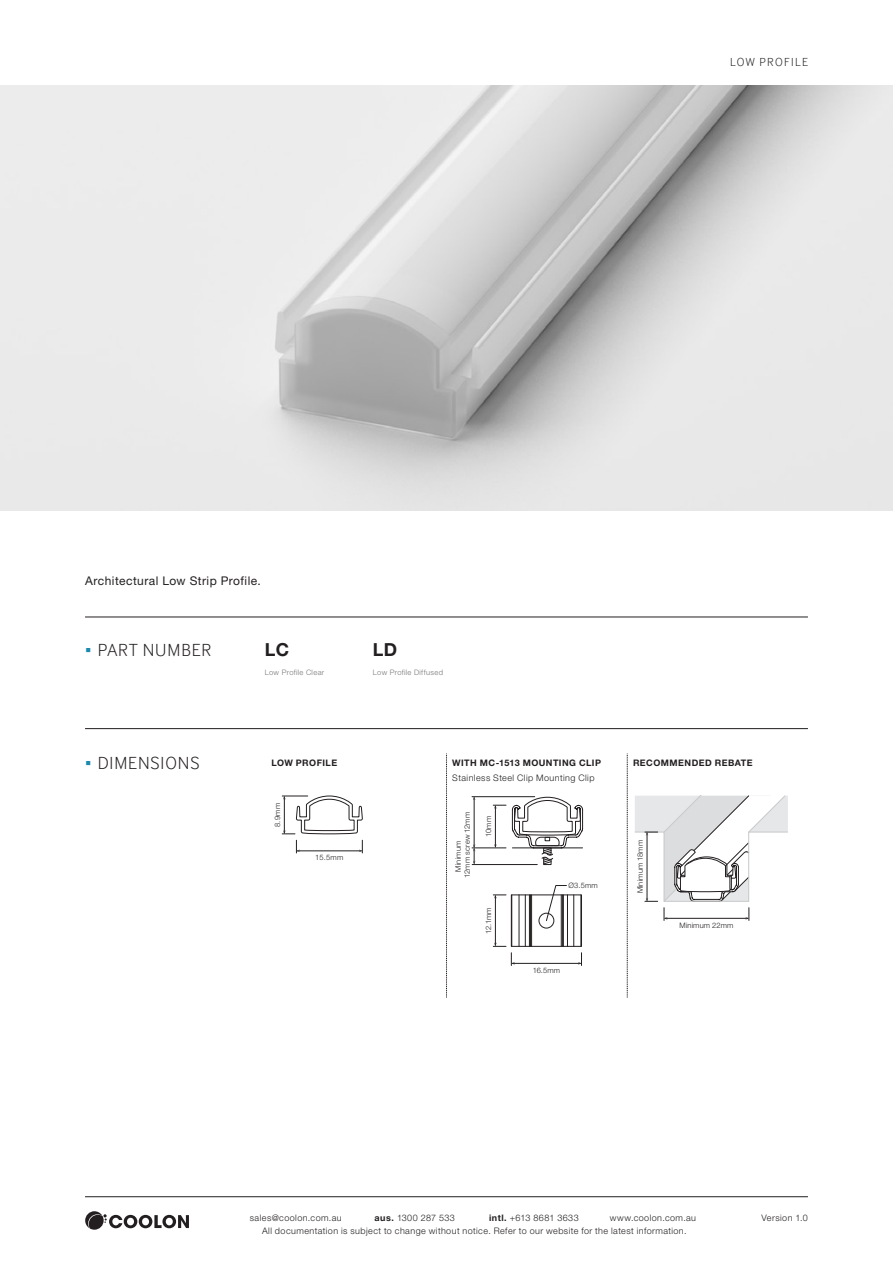
<style>
.page{position:relative;width:893px;height:1263px;background:#fff}
.page>*{position:absolute;margin:0;border:0;box-sizing:border-box;transform-origin:0 0}
.t1{font:300 18px "Inter Face";letter-spacing:.05em;color:#231f20}
.desc_-_bodycopy{font:700 18px "Helvetica Neue LT Std";color:#231f20}
.desc_-_bodycopy-2{font:12px "Helvetica Neue LT Std";letter-spacing:.035em;color:#231f20}
.t2{font:300 12px "Inter Face";letter-spacing:.115em;color:#231f20}
.table_-_header{font:300 9px/12.8px "Helvetica Neue LT Std";letter-spacing:.05em;color:#231f20}
.table_-_header-2{font:700 9px "Helvetica Neue LT Std";letter-spacing:.05em;color:#231f20}
.t3{font:300 7.5px "Helvetica Neue LT Std";letter-spacing:.02em;color:#231f20}
.desc_-_bodycopy-3{font:300 7.5px "Helvetica Neue LT Std";letter-spacing:.05em;color:#757679}
.s1{font-family:"Arial Narrow";font-weight:400;color:#1a89ae}
.s2{font-weight:700}
</style>
<div class="page">
<svg style="left:85px;top:1211px;width:104px;height:19px"></svg>
<hr style="left:85px;top:1196px;width:723px;height:1px;background:#231f20">
<img style="left:0;top:85px;width:893px;height:425px">
<hr style="left:85px;top:617px;width:723px;height:1px;background:#231f20">
<hr style="left:85px;top:728px;width:723px;height:1px;background:#231f20">
<svg style="left:446px;top:753px;width:1px;height:245px"></svg>
<svg style="left:627px;top:753px;width:1px;height:245px"></svg>
<svg style="left:282px;top:795px;width:81px;height:39px"></svg>
<hr style="left:297px;top:850px;width:64px;height:1px;background:#231f20">
<svg style="left:296px;top:840px;width:4px;height:13px"></svg>
<svg style="left:359px;top:840px;width:4px;height:13px"></svg>
<hr style="left:472px;top:796px;width:63px;height:1px;background:#231f20">
<hr style="left:472px;top:848px;width:34px;height:1px;background:#231f20">
<hr style="left:474px;top:798px;width:1px;height:49px;background:#231f20">
<div style="left:543px;top:848px;width:8px;height:17px;border:1px solid #231f20"></div>
<svg style="left:512px;top:796px;width:71px;height:68px"></svg>
<hr style="left:519px;top:895px;width:1px;height:51px;background:#231f20">
<hr style="left:573px;top:895px;width:1px;height:51px;background:#231f20">
<hr style="left:567px;top:895px;width:1px;height:51px;background:#231f20">
<hr style="left:563px;top:895px;width:1px;height:51px;background:#231f20">
<hr style="left:529px;top:895px;width:1px;height:51px;background:#231f20">
<hr style="left:530px;top:895px;width:1px;height:51px;background:#231f20">
<hr style="left:531px;top:895px;width:1px;height:51px;background:#231f20">
<hr style="left:561px;top:895px;width:1px;height:51px;background:#231f20">
<hr style="left:562px;top:895px;width:1px;height:51px;background:#231f20">
<hr style="left:525px;top:895px;width:1px;height:51px;background:#231f20">
<hr style="left:511px;top:895px;width:1px;height:51px;background:#231f20">
<hr style="left:581px;top:895px;width:1px;height:51px;background:#231f20">
<div style="left:539px;top:913px;width:15px;height:15px;border:1px solid #231f20;border-radius:50%"></div>
<hr style="left:495px;top:896px;width:1px;height:49px;background:#231f20">
<svg style="left:493px;top:943px;width:13px;height:4px"></svg>
<svg style="left:493px;top:895px;width:13px;height:3px"></svg>
<hr style="left:495px;top:806px;width:1px;height:41px;background:#231f20">
<svg style="left:493px;top:805px;width:13px;height:3px"></svg>
<hr style="left:512px;top:963px;width:68px;height:1px;background:#231f20">
<svg style="left:578px;top:953px;width:4px;height:12px"></svg>
<svg style="left:511px;top:953px;width:4px;height:12px"></svg>
<hr style="left:472px;top:864px;width:65px;height:1px;background:#231f20">
<svg style="left:473px;top:844px;width:2px;height:20px"></svg>
<svg style="left:546px;top:885px;width:21px;height:36px"></svg>
<svg style="left:635px;top:795px;width:153px;height:107px"></svg>
<hr style="left:665px;top:918px;width:83px;height:1px;background:#231f20">
<svg style="left:745px;top:908px;width:5px;height:12px"></svg>
<svg style="left:664px;top:908px;width:3px;height:12px"></svg>
<h2 class="t2" style="left:730px;top:55px;width:79px">LOW PROFILE</h2>
<p class="desc_-_bodycopy-2" style="left:85px;top:574px;width:177px">Architectural Low Strip Profile.</p>
<p class="t1" style="left:85px;top:640px;width:128px"><span class="s1">▪</span> PART NUMBER</p>
<p class="desc_-_bodycopy" style="left:265px;top:639px;width:26px">LC</p>
<p class="desc_-_bodycopy" style="left:373px;top:639px;width:26px">LD</p>
<p class="desc_-_bodycopy-3" style="left:265px;top:668px;width:61px">Low Profile Clear</p>
<p class="desc_-_bodycopy-3" style="left:373px;top:668px;width:72px">Low Profile Diffused</p>
<p class="t1" style="left:85px;top:753px;width:116px"><span class="s1">▪</span> DIMENSIONS</p>
<p class="table_-_header-2" style="left:271px;top:757px;width:67px">LOW PROFILE</p>
<p class="table_-_header-2" style="left:452px;top:757px;width:150px">WITH MC-1513 MOUNTING CLIP</p>
<p class="table_-_header" style="left:452px;top:771px;width:144px">Stainless Steel Clip Mounting Clip</p>
<p class="table_-_header-2" style="left:633px;top:757px;width:121px">RECOMMENDED REBATE</p>
<p class="t3" style="left:273px;top:827px;width:26px;rotate:-90deg">8.9mm</p>
<p class="t3" style="left:315px;top:853px;width:30px">15.5mm</p>
<p class="t3" style="left:463px;top:877px;width:67px;rotate:-90deg">12mm screw 12mm</p>
<p class="t3" style="left:484px;top:837px;width:23px;rotate:-90deg">10mm</p>
<p class="t3" style="left:454px;top:871px;width:32px;rotate:-90deg">Minimum</p>
<p class="t3" style="left:635px;top:893px;width:55px;rotate:-90deg">Minimum 18mm</p>
<p class="t3" style="left:569px;top:880px;width:31px">Ø3.5mm</p>
<p class="t3" style="left:484px;top:934px;width:27px;rotate:-90deg">12.1mm</p>
<p class="t3" style="left:533px;top:966px;width:29px">16.5mm</p>
<p class="t3" style="left:680px;top:921px;width:55px">Minimum 22mm</p>
<p class="table_-_header" style="left:250px;top:1211px;width:93px">sales@coolon.com.au</p>
<p class="table_-_header" style="left:375px;top:1211px;width:82px"><span class="s2">aus.</span> 1300 287 533</p>
<p class="table_-_header" style="left:489px;top:1211px;width:91px"><span class="s2">intl.</span> +613 8681 3633</p>
<p class="table_-_header" style="left:262px;top:1211px;width:435px;text-indent:348px">www.coolon.com.au<br>All documentation is subject to change without notice. Refer to our website for the latest information.</p>
<p class="table_-_header" style="left:761px;top:1211px;width:48px">Version 1.0</p>
</div>
